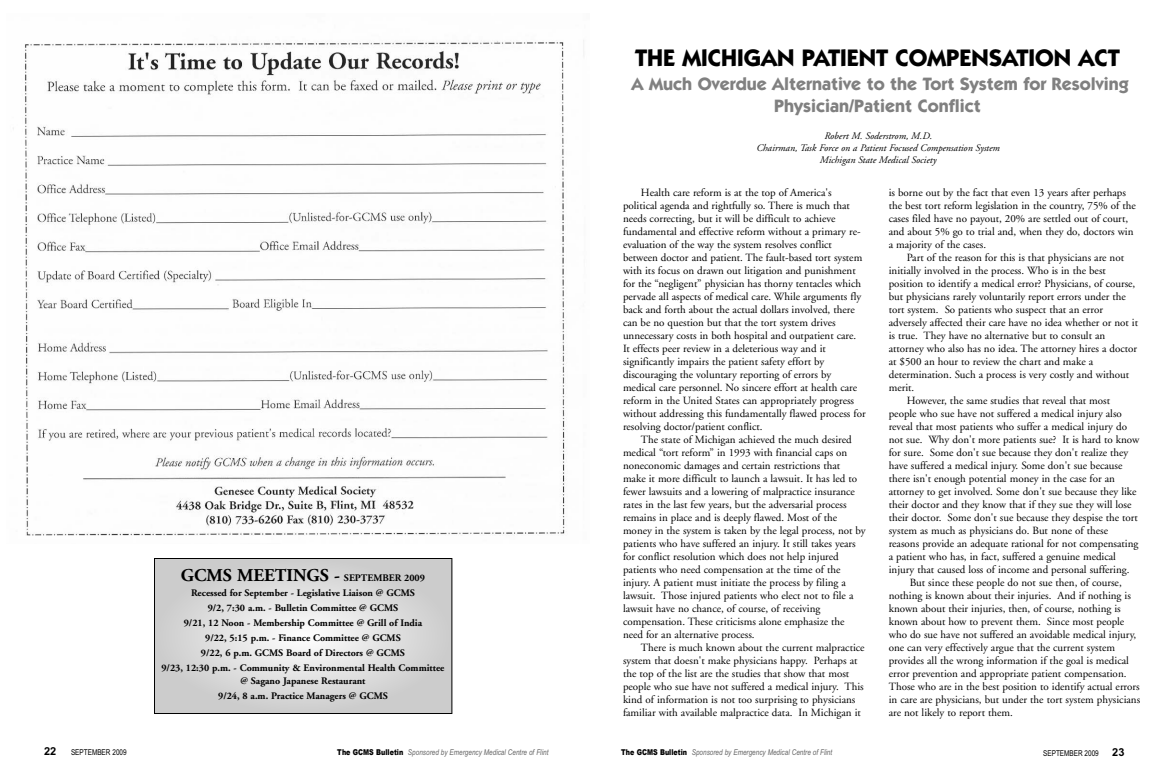
<style>
.page{position:relative;width:1170px;height:774px;background:#fff}
.page>*{position:absolute;margin:0;border:0;box-sizing:border-box;transform-origin:0 0}
.t1{font:700 24px "Itc Kabel";color:#000}
.t2{font:700 18px/21.6px "Itc Kabel";color:#808080;text-align:center}
.t3{font:700 18px "Adobe Garamond";color:#000}
.t4{font:11px/13px "Adobe Garamond";color:#000}
.t5{font:700 11px "Arial";color:#000}
.t6{font:700 10px/15px "Adobe Garamond";color:#000;text-align:center}
.t7{font:italic 10px/12px "Adobe Garamond";color:#000;text-align:center}
.t8{font:italic 8px "Arial";color:#666;scale:.8 1}
.t9{font:8px "Arial";color:#000;scale:.8 1}
.s1{font-size:10px}
.s2{font-weight:900;font-style:normal;color:#000}
.s3{font-weight:700;font-size:11px}
</style>
<div class="page">
<img style="left:13px;top:40px;width:571px;height:496px">
<div style="left:156px;top:560px;width:294px;height:152px;background:#ccc"></div>
<div style="left:157px;top:559px;width:293px;height:154px;background:#cdcdcd;border-radius:50%"></div>
<div style="left:168px;top:565px;width:270px;height:142px;background:#d1d1d1;border-radius:50%"></div>
<div style="left:180px;top:571px;width:247px;height:130px;background:#d5d5d5;border-radius:50%"></div>
<div style="left:191px;top:577px;width:224px;height:118px;background:#d9d9d9;border-radius:50%"></div>
<div style="left:203px;top:583px;width:201px;height:106px;background:#ddd;border-radius:50%"></div>
<div style="left:214px;top:589px;width:178px;height:94px;background:#e1e1e1;border-radius:50%"></div>
<div style="left:226px;top:595px;width:155px;height:82px;background:#e5e5e5;border-radius:50%"></div>
<div style="left:237px;top:601px;width:132px;height:70px;background:#e9e9e9;border-radius:50%"></div>
<div style="left:249px;top:607px;width:109px;height:58px;background:#ededed;border-radius:50%"></div>
<div style="left:260px;top:613px;width:86px;height:46px;background:#f1f1f1;border-radius:50%"></div>
<div style="left:272px;top:619px;width:63px;height:34px;background:#f5f5f5;border-radius:50%"></div>
<div style="left:283px;top:626px;width:40px;height:20px;background:#f9f9f9;border-radius:50%"></div>
<div style="left:295px;top:632px;width:17px;height:8px;background:#fdfdfd;border-radius:50%"></div>
<div style="left:154px;top:558px;width:298px;height:156px;border:1px solid #000"></div>
<h2 class="t3" style="left:181px;top:568px;width:246px">GCMS MEETINGS - <span class="s1">SEPTEMBER 2009</span></h2>
<p class="t6" style="left:161px;top:586px;width:285px">Recessed for September - Legislative Liaison @ GCMS<br>9/2, 7:30 a.m. - Bulletin Committee @ GCMS<br>9/21, 12 Noon - Membership Committee @ Grill of India<br>9/22, 5:15 p.m. - Finance Committee @ GCMS<br>9/22, 6 p.m. GCMS Board of Directors @ GCMS<br>9/23, 12:30 p.m. - Community &amp; Environmental Health Committee</p>
<p class="t6" style="left:218px;top:674px;width:171px">@ Sagano Japanese Restaurant<br>9/24, 8 a.m. Practice Managers @ GCMS</p>
<h1 class="t1" style="left:635px;top:49px;width:486px">THE MICHIGAN PATIENT COMPENSATION ACT</h1>
<h2 class="t2" style="left:632px;top:75px;width:499px">A Much Overdue Alternative to the Tort System for Resolving<br>Physician/Patient Conflict</h2>
<p class="t7" style="left:756px;top:130px;width:245px">Robert M. Soderstrom, M.D.<br>Chairman, Task Force on a Patient Focused Compensation System<br>Michigan State Medical Society</p>
<p class="t4" style="left:623px;top:187px;width:244px;text-indent:18px">Health care reform is at the top of America's political agenda and rightfully so. There is much that needs correcting, but it will be difficult to achieve fundamental and effective reform without a primary re&shy;evaluation of the way the system resolves conflict between doctor and patient. The fault-based tort system with its focus on drawn out litigation and punishment for the “negligent” physician has thorny tentacles which pervade all aspects of medical care. While arguments fly back and forth about the actual dollars involved, there can be no question but that the tort system drives unnecessary costs in both hospital and outpatient care.<br>It effects peer review in a deleterious way and it significantly impairs the patient safety effort by discouraging the voluntary reporting of errors by medical care personnel. No sincere effort at health care reform in the United States can appropriately progress without addressing this fundamentally flawed process for resolving doctor/patient conflict.</p>
<p class="t4" style="left:623px;top:434px;width:244px;text-indent:18px">The state of Michigan achieved the much desired medical “tort reform” in 1993 with financial caps on noneconomic damages and certain restrictions that<br>make it more difficult to launch a lawsuit. It has led to fewer lawsuits and a lowering of malpractice insurance rates in the last few years, but the adversarial process remains in place and is deeply flawed. Most of the money in the system is taken by the legal process, not by patients who have suffered an injury. It still takes years for conflict resolution which does not help injured patients who need compensation at the time of the injury. A patient must initiate the process by filing a lawsuit. Those injured patients who elect not to file a lawsuit have no chance, of course, of receiving compensation. These criticisms alone emphasize the need for an alternative process.</p>
<p class="t4" style="left:623px;top:642px;width:243px;text-indent:18px">There is much known about the current malpractice system that doesn't make physicians happy. Perhaps at the top of the list are the studies that show that most people who sue have not suffered a medical injury. This kind of information is not too surprising to physicians familiar with available malpractice data. In Michigan it</p>
<p class="t4" style="left:889px;top:187px;width:249px">is borne out by the fact that even 13 years after perhaps the best tort reform legislation in the country, 75% of the cases filed have no payout, 20% are settled out of court, and about 5% go to trial and, when they do, doctors win a majority of the cases.</p>
<p class="t4" style="left:907px;top:252px;width:219px">Part of the reason for this is that physicians are not</p>
<p class="t4" style="left:889px;top:265px;width:219px">initially involved in the process. Who is in the best</p>
<p class="t4" style="left:889px;top:278px;width:248px">position to identify a medical error? Physicians, of course,</p>
<p class="t4" style="left:889px;top:291px;width:239px">but physicians rarely voluntarily report errors under the</p>
<p class="t4" style="left:889px;top:304px;width:216px">tort system. So patients who suspect that an error</p>
<p class="t4" style="left:889px;top:317px;width:251px">adversely affected their care have no idea whether or not it</p>
<p class="t4" style="left:889px;top:330px;width:218px">is true. They have no alternative but to consult an</p>
<p class="t4" style="left:889px;top:343px;width:250px">attorney who also has no idea. The attorney hires a doctor</p>
<p class="t4" style="left:889px;top:356px;width:206px">at $500 an hour to review the chart and make a</p>
<p class="t4" style="left:889px;top:369px;width:242px">determination. Such a process is very costly and without</p>
<p class="t4" style="left:889px;top:382px;width:27px">merit.</p>
<p class="t4" style="left:907px;top:395px;width:205px">However, the same studies that reveal that most</p>
<p class="t4" style="left:889px;top:408px;width:235px">people who sue have not suffered a medical injury also</p>
<p class="t4" style="left:889px;top:421px;width:240px">reveal that most patients who suffer a medical injury do</p>
<p class="t4" style="left:889px;top:434px;width:252px">not sue. Why don't more patients sue? It is hard to know</p>
<p class="t4" style="left:889px;top:447px;width:241px">for sure. Some don't sue because they don't realize they</p>
<p class="t4" style="left:889px;top:460px;width:235px">have suffered a medical injury. Some don't sue because</p>
<p class="t4" style="left:889px;top:473px;width:228px">there isn't enough potential money in the case for an</p>
<p class="t4" style="left:889px;top:486px;width:249px">attorney to get involved. Some don't sue because they like</p>
<p class="t4" style="left:889px;top:499px;width:244px">their doctor and they know that if they sue they will lose</p>
<p class="t4" style="left:889px;top:512px;width:251px">their doctor. Some don't sue because they despise the tort</p>
<p class="t4" style="left:889px;top:525px;width:221px">system as much as physicians do. But none of these</p>
<p class="t4" style="left:889px;top:538px;width:251px">reasons provide an adequate rational for not compensating</p>
<p class="t4" style="left:889px;top:551px;width:229px">a patient who has, in fact, suffered a genuine medical</p>
<p class="t4" style="left:889px;top:564px;width:242px">injury that caused loss of income and personal suffering.</p>
<p class="t4" style="left:910px;top:577px;width:213px">But since these people do not sue then, of course,</p>
<p class="t4" style="left:889px;top:590px;width:244px">nothing is known about their injuries. And if nothing is</p>
<p class="t4" style="left:889px;top:603px;width:233px">known about their injuries, then, of course, nothing is</p>
<p class="t4" style="left:889px;top:616px;width:237px">known about how to prevent them. Since most people</p>
<p class="t4" style="left:889px;top:629px;width:249px">who do sue have not suffered an avoidable medical injury,</p>
<p class="t4" style="left:889px;top:642px;width:228px">one can very effectively argue that the current system</p>
<p class="t4" style="left:889px;top:655px;width:242px">provides all the wrong information if the goal is medical</p>
<p class="t4" style="left:889px;top:668px;width:239px">error prevention and appropriate patient compensation.</p>
<p class="t4" style="left:889px;top:681px;width:253px">Those who are in the best position to identify actual errors</p>
<p class="t4" style="left:889px;top:694px;width:253px">in care are physicians, but under the tort system physicians</p>
<p class="t4" style="left:889px;top:707px;width:126px">are not likely to report them.</p>
<p class="t5" style="left:44px;top:748px;width:14px">22</p>
<p class="t9" style="left:71px;top:749px;width:71px">SEPTEMBER-2009</p>
<p class="t8" style="left:337px;top:750px;width:268px"><span class="s2">The GCMS Bulletin</span> Sponsored-by-Emergency-Medical-Centre-of-Flint-</p>
<p class="t8" style="left:621px;top:749px;width:268px"><span class="s2">The GCMS Bulletin</span> Sponsored-by-Emergency-Medical-Centre-of-Flint-</p>
<p class="t9" style="left:1043px;top:751px;width:103px">SEPTEMBER-2009 <span class="s3">23</span></p>
</div>
